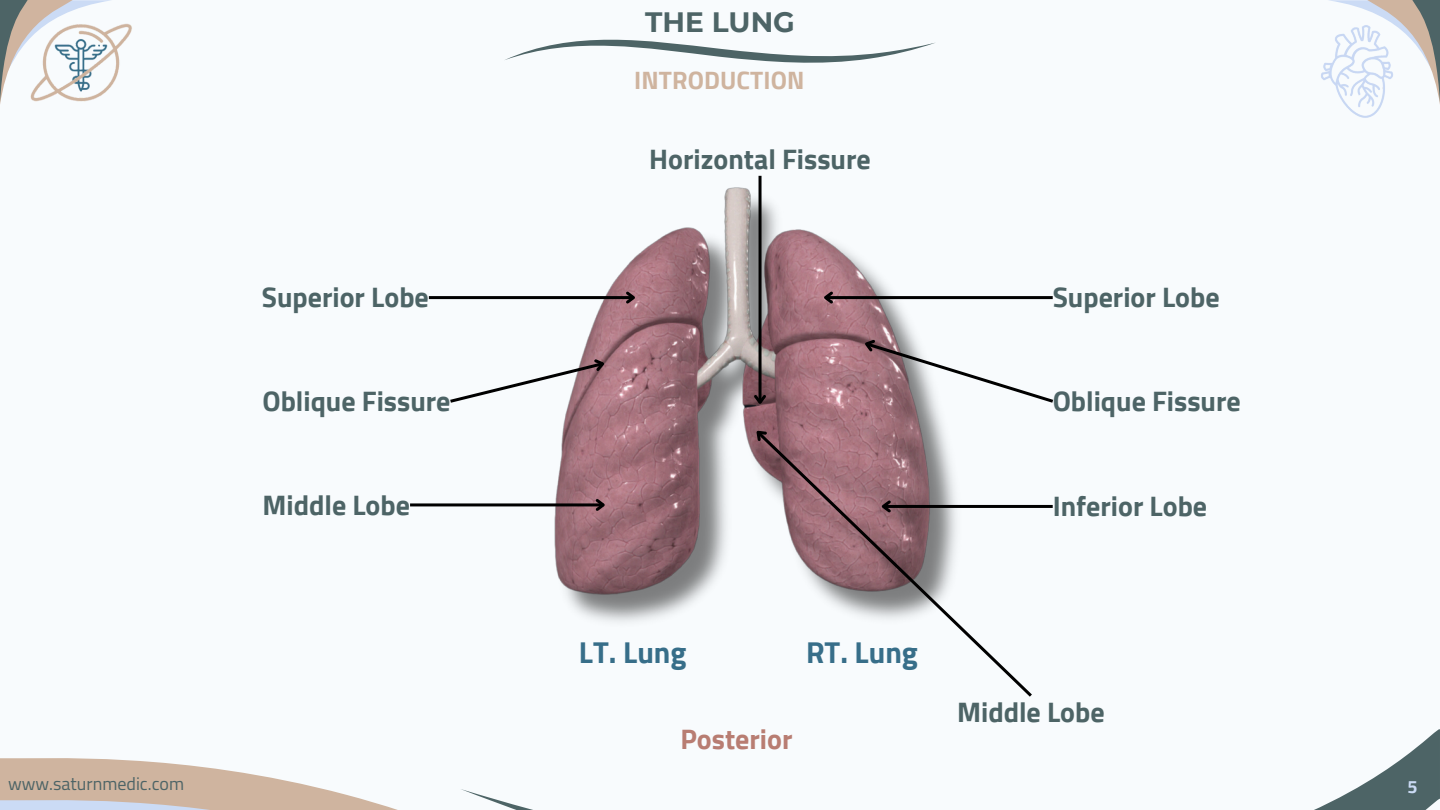
<style>
.page{position:relative;width:1440px;height:810px;background:#f8fbfd}
.page>*{position:absolute;margin:0;border:0;box-sizing:border-box;transform-origin:0 0}
.t1{font:700 30px "Cairo";color:#376e89}
.t2{font:700 28px "Cairo";color:#4d6466}
.t3{font:700 28px "Cairo";color:#b87d72}
.t4{font:700 28px "Montserrat";color:#4d6466}
.t5{font:700 25px "Cairo";letter-spacing:.005em;color:#cfb49f}
.t6{font:18px "Cairo";color:#4d6466}
.t7{font:700 18px "Cairo";color:#cbdbf5}
</style>
<div class="page">
<svg style="left:505px;top:40px;width:430px;height:23px"></svg>
<svg style="left:0;top:0;width:8px;height:104px"></svg>
<svg style="left:1329px;top:0;width:111px;height:104px"></svg>
<img style="left:1321px;top:18px;width:84px;height:100px">
<img style="left:8px;top:0;width:124px;height:102px">
<svg style="left:0;top:758px;width:398px;height:52px;fill:#cfb49f"></svg>
<svg style="left:461px;top:729px;width:979px;height:81px"></svg>
<img style="left:478px;top:176px;width:484px;height:446px">
<hr style="left:429px;top:296px;width:205px;height:3px;background:#000">
<svg style="left:623px;top:289px;width:16px;height:17px"></svg>
<hr style="left:410px;top:503px;width:193px;height:3px;background:#000">
<svg style="left:593px;top:496px;width:15px;height:18px"></svg>
<hr style="left:826px;top:296px;width:227px;height:3px;background:#000">
<svg style="left:821px;top:289px;width:15px;height:17px"></svg>
<hr style="left:883px;top:505px;width:170px;height:3px;background:#000">
<svg style="left:754px;top:428px;width:281px;height:269px"></svg>
<svg style="left:748px;top:423px;width:23px;height:23px"></svg>
<svg style="left:450px;top:354px;width:160px;height:51px"></svg>
<svg style="left:859px;top:334px;width:194px;height:71px"></svg>
<hr style="left:759px;top:176px;width:3px;height:226px;background:#000">
<svg style="left:751px;top:392px;width:18px;height:15px"></svg>
<h1 class="t4" style="left:645px;top:5px;width:151px">THE LUNG</h1>
<p class="t5" style="left:634px;top:66px;width:172px">INTRODUCTION</p>
<h2 class="t2" style="left:262px;top:281px;width:168px">Superior Lobe</h2>
<p class="t2" style="left:649px;top:143px;width:223px">Horizontal Fissure</p>
<h2 class="t2" style="left:1053px;top:281px;width:168px">Superior Lobe</h2>
<h2 class="t2" style="left:262px;top:385px;width:190px">Oblique Fissure</h2>
<h2 class="t2" style="left:1053px;top:385px;width:190px">Oblique Fissure</h2>
<h2 class="t2" style="left:262px;top:489px;width:149px">Middle Lobe</h2>
<h2 class="t2" style="left:1053px;top:490px;width:156px">Inferior Lobe</h2>
<h2 class="t1" style="left:579px;top:635px;width:109px">LT. Lung</h2>
<h2 class="t1" style="left:806px;top:635px;width:113px">RT. Lung</h2>
<h2 class="t3" style="left:680px;top:723px;width:114px">Posterior</h2>
<h2 class="t2" style="left:957px;top:696px;width:149px">Middle Lobe</h2>
<p class="t6" style="left:8px;top:773px;width:177px">www.saturnmedic.com</p>
<h3 class="t7" style="left:1407px;top:776px;width:12px">5</h3>
</div>
